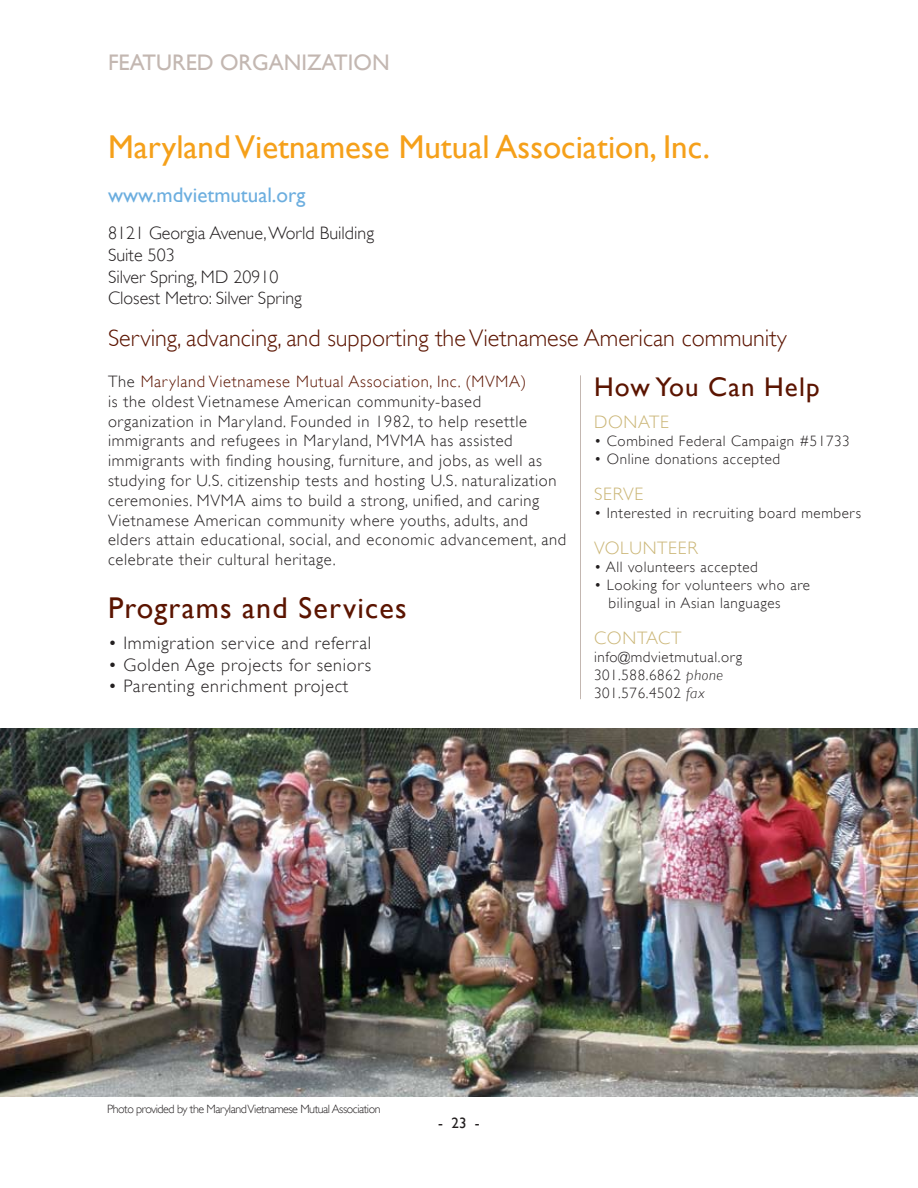
<style>
.page{position:relative;width:918px;height:1188px;background:#fff}
.page>*{position:absolute;margin:0;border:0;box-sizing:border-box;transform-origin:0 0}
.t1{font:33px "Gill Sans";color:#f5a01a}
.t2{font:30px "Gill Sans";letter-spacing:.04em;color:#5b1400}
.t3{font:27px "Gill Sans";letter-spacing:.04em;color:#5b1400}
.t4{font:300 24px "Gill Sans";color:#5b1400}
.t5{font:22.5px "Gill Sans";color:#c3b7b1}
.t6{font:21px "Gill Sans";color:#6caedf}
.t7{font:300 18px "Gill Sans";letter-spacing:.035em;color:#231f20}
.t8{font:300 18px/21.6px "Gill Sans";color:#231f20}
.t9{font:300 18px "Gill Sans";letter-spacing:.04em;color:#cbb677}
.t10{font:300 16.5px/19.8px "Gill Sans";letter-spacing:.04em;color:#231f20}
.t11{font:300 15px/18px "Gill Sans";letter-spacing:.04em;color:#231f20}
.t12{font:15px "Gill Sans";color:#231f20}
.t13{font:300 12px "Gill Sans";letter-spacing:-.04em;color:#231f20}
.s1{color:#5b1400}
.s2{font-style:italic}
</style>
<div class="page">
<hr style="left:580px;top:375px;width:1px;height:324px;background:#c3b7b1">
<img style="left:0;top:728px;width:918px;height:368px">
<h3 class="t5" style="left:108px;top:49px;width:283px">FEATURED ORGANIZATION</h3>
<h1 class="t1" style="left:108px;top:128px;width:604px">Maryland Vietnamese Mutual Association, Inc.</h1>
<p class="t6" style="left:108px;top:182px;width:199px">www.mdvietmutual.org</p>
<p class="t8" style="left:108px;top:222px;width:268px">8121 Georgia Avenue, World Building<br>Suite 503<br>Silver Spring, MD 20910<br>Closest Metro: Silver Spring</p>
<h3 class="t4" style="left:108px;top:324px;width:680px">Serving, advancing, and supporting the Vietnamese American community</h3>
<p class="t10" style="left:108px;top:371px;width:460px">The <span class="s1">Maryland Vietnamese Mutual Association, Inc. (MVMA)<br></span>is the oldest Vietnamese American community-based organization in Maryland. Founded in 1982, to help resettle immigrants and refugees in Maryland, MVMA has assisted immigrants with finding housing, furniture, and jobs, as well as studying for U.S. citizenship tests and hosting U.S. naturalization ceremonies. MVMA aims to build a strong, unified, and caring Vietnamese American community where youths, adults, and elders attain educational, social, and economic advancement, and celebrate their cultural heritage.</p>
<h3 class="t3" style="left:594px;top:371px;width:227px">How You Can Help</h3>
<p class="t9" style="left:594px;top:412px;width:76px">DONATE</p>
<p class="t11" style="left:594px;top:432px;width:257px">• Combined Federal Campaign #51733</p>
<p class="t11" style="left:594px;top:450px;width:188px">• Online donations accepted</p>
<p class="t9" style="left:594px;top:484px;width:51px">SERVE</p>
<p class="t11" style="left:594px;top:504px;width:269px">• Interested in recruiting board members</p>
<p class="t9" style="left:594px;top:538px;width:105px">VOLUNTEER</p>
<p class="t11" style="left:594px;top:558px;width:165px">• All volunteers accepted</p>
<p class="t11" style="left:609px;top:576px;width:203px;text-indent:-15px">• Looking for volunteers who are bilingual in Asian languages</p>
<p class="t9" style="left:594px;top:628px;width:89px">CONTACT</p>
<p class="t11" style="left:594px;top:648px;width:150px">info@mdvietmutual.org<br>301.588.6862 <span class="s2">phone<br></span>301.576.4502 <span class="s2">fax</span></p>
<h2 class="t2" style="left:108px;top:591px;width:300px">Programs and Services</h2>
<p class="t7" style="left:108px;top:632px;width:265px">• Immigration service and referral</p>
<p class="t7" style="left:108px;top:654px;width:265px">• Golden Age projects for seniors</p>
<p class="t7" style="left:108px;top:676px;width:242px">• Parenting enrichment project</p>
<p class="t13" style="left:107px;top:1102px;width:275px">Photo provided by the Maryland Vietnamese Mutual Association</p>
<p class="t12" style="left:438px;top:1115px;width:43px">- 23 -</p>
</div>
